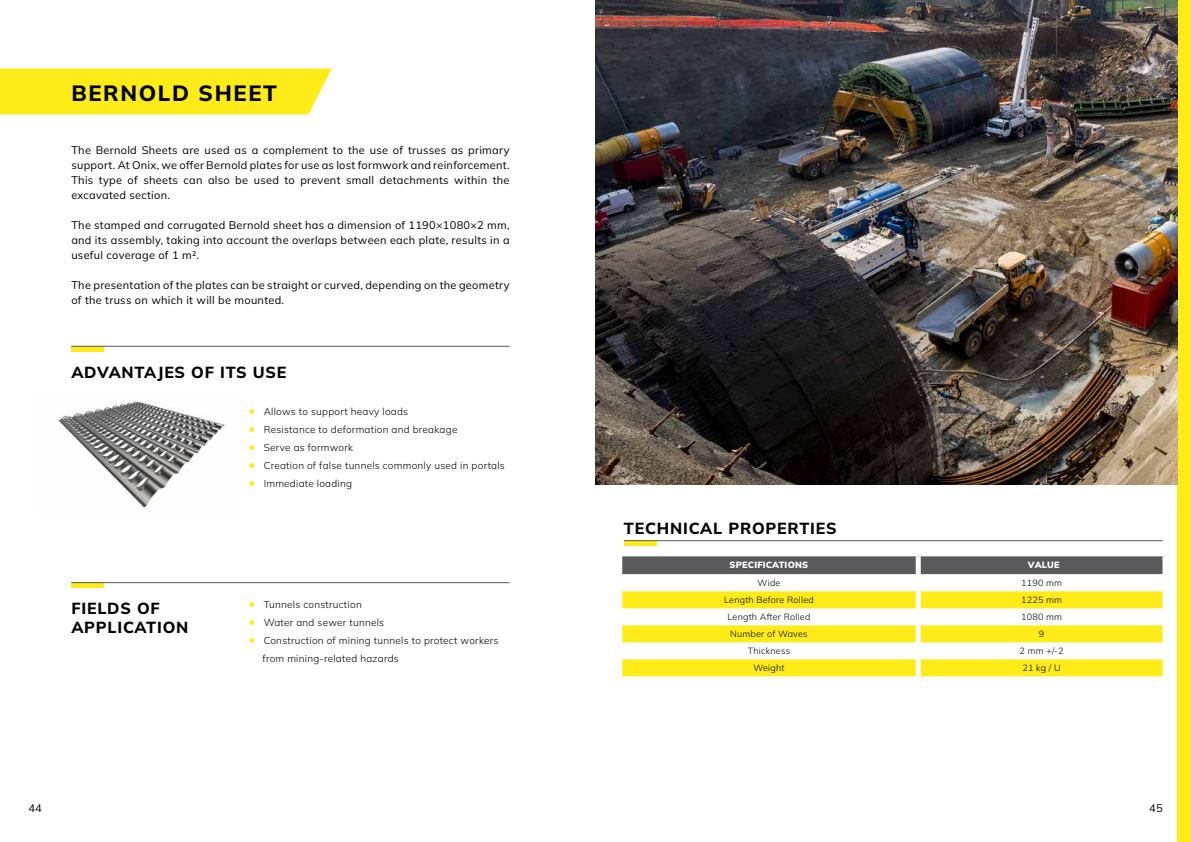
<style>
.page{position:relative;width:1191px;height:842px;background:#fff}
.page>*{position:absolute;margin:0;border:0;box-sizing:border-box;transform-origin:0 0}
.t1{font:800 22px "Mulish";letter-spacing:.075em;color:#000}
.t2{font:800 16px/19.2px "Mulish";letter-spacing:.05em;color:#000}
.t3{font:11px/15px "Mulish";letter-spacing:.025em;color:#000;text-align:justify}
.t4{font:300 10px/18px "Mulish";letter-spacing:.025em;color:#000}
.t5{font:300 9px "Mulish";letter-spacing:.025em;color:#000}
.t6{font:900 9px "Mulish";letter-spacing:.025em;color:#fff}
.s1{font-weight:700;font-size:13px;color:#feeb17}
</style>
<div class="page">
<div style="left:1177px;top:0;width:14px;height:842px;background:#feeb17"></div>
<svg style="left:624px;top:541px;width:32px;height:5px"></svg>
<div style="left:0;top:69px;width:332px;height:45px;background:#feeb17"></div>
<img style="left:58px;top:400px;width:167px;height:108px">
<hr style="left:624px;top:540px;width:538px;height:1px;background:#5a5a5c">
<div style="left:71px;top:346px;width:33px;height:5px;background:#feeb17"></div>
<hr style="left:71px;top:346px;width:438px;height:1px;background:#5a5a5c">
<svg style="left:71px;top:583px;width:33px;height:5px"></svg>
<hr style="left:71px;top:582px;width:438px;height:1px;background:#5a5a5c">
<div style="left:622px;top:556px;width:540px;height:18px;background:#5a5a5c"></div>
<svg style="left:622px;top:574px;width:540px;height:1px"></svg>
<svg style="left:622px;top:591px;width:540px;height:85px;fill:#feeb17"></svg>
<div style="left:915px;top:556px;width:5px;height:18px;background:#fff"></div>
<div style="left:915px;top:574px;width:5px;height:17px;background:#fff"></div>
<div style="left:915px;top:591px;width:5px;height:17px;background:#fff"></div>
<div style="left:915px;top:608px;width:5px;height:17px;background:#fff"></div>
<div style="left:915px;top:625px;width:5px;height:17px;background:#fff"></div>
<div style="left:915px;top:642px;width:5px;height:17px;background:#fff"></div>
<div style="left:915px;top:659px;width:5px;height:17px;background:#fff"></div>
<img style="left:595px;top:0;width:582px;height:485px">
<h1 class="t1" style="left:71px;top:78px;width:207px">BERNOLD SHEET</h1>
<p class="t3" style="left:71px;top:142px;width:440px">The Bernold Sheets are used as a complement to the use of trusses as primary support. At Onix, we offer Bernold plates for use as lost formwork and reinforcement.<br>This type of sheets can also be used to prevent small detachments within the excavated section.</p>
<p class="t3" style="left:71px;top:217px;width:440px">The stamped and corrugated Bernold sheet has a dimension of 1190×1080×2 mm, and its assembly, taking into account the overlaps between each plate, results in a useful coverage of 1 m2.</p>
<p class="t3" style="left:71px;top:277px;width:440px">The presentation of the plates can be straight or curved, depending on the geometry of the truss on which it will be mounted.</p>
<h2 class="t2" style="left:71px;top:362px;width:217px">ADVANTAJES OF ITS USE</h2>
<p class="t4" style="left:248px;top:403px;width:161px"><span class="s1">•</span> Allows to support heavy loads</p>
<p class="t4" style="left:248px;top:421px;width:211px"><span class="s1">•</span> Resistance to deformation and breakage</p>
<p class="t4" style="left:248px;top:439px;width:106px"><span class="s1">•</span> Serve as formwork</p>
<p class="t4" style="left:248px;top:457px;width:258px"><span class="s1">•</span> Creation of false tunnels commonly used in portals</p>
<p class="t4" style="left:248px;top:475px;width:105px"><span class="s1">•</span> Immediate loading</p>
<h2 class="t2" style="left:71px;top:598px;width:118px">FIELDS OF<br>APPLICATION</h2>
<p class="t4" style="left:248px;top:595px;width:115px"><span class="s1">•</span> Tunnels construction</p>
<p class="t4" style="left:248px;top:613px;width:137px"><span class="s1">•</span> Water and sewer tunnels</p>
<p class="t4" style="left:262px;top:631px;width:237px;text-indent:-14px"><span class="s1">•</span> Construction of mining tunnels to protect workers from mining-related hazards</p>
<h2 class="t2" style="left:624px;top:518px;width:214px">TECHNICAL PROPERTIES</h2>
<p class="t6" style="left:729px;top:559px;width:80px">SPECIFICATIONS</p>
<p class="t6" style="left:1027px;top:559px;width:33px">VALUE</p>
<p class="t5" style="left:757px;top:577px;width:24px">Wide</p>
<p class="t5" style="left:1021px;top:577px;width:42px">1190 mm</p>
<p class="t5" style="left:724px;top:594px;width:91px">Length Before Rolled</p>
<p class="t5" style="left:1021px;top:594px;width:42px">1225 mm</p>
<p class="t5" style="left:727px;top:611px;width:84px">Length After Rolled</p>
<p class="t5" style="left:1021px;top:611px;width:42px">1080 mm</p>
<p class="t5" style="left:730px;top:628px;width:79px">Number of Waves</p>
<p class="t5" style="left:1039px;top:628px;width:7px">9</p>
<p class="t5" style="left:748px;top:645px;width:44px">Thickness</p>
<p class="t5" style="left:1019px;top:645px;width:45px">2 mm +/-2</p>
<p class="t5" style="left:753px;top:662px;width:33px">Weight</p>
<p class="t5" style="left:1022px;top:662px;width:40px">21 kg / U</p>
<p class="t3" style="left:28px;top:800px;width:15px">44</p>
<p class="t3" style="left:1149px;top:800px;width:15px">45</p>
</div>
